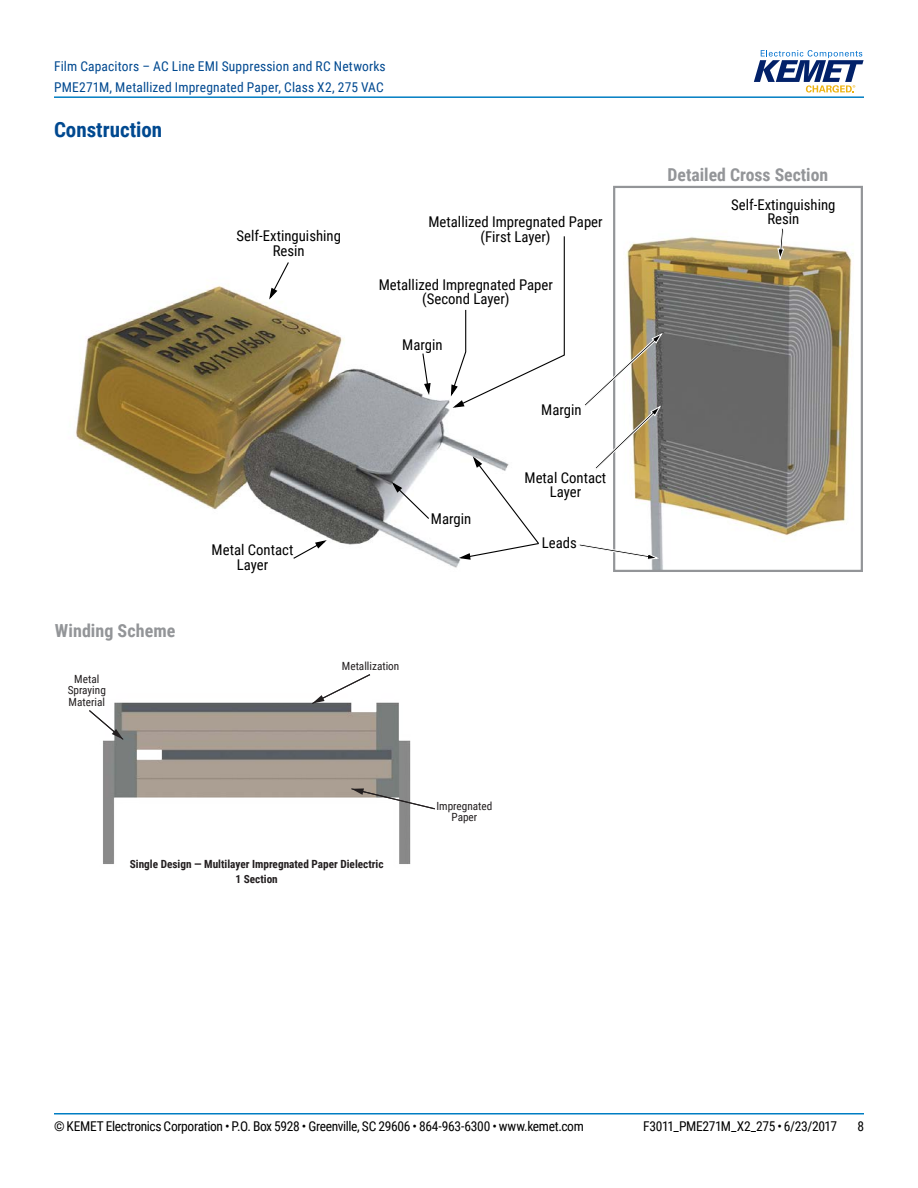
<style>
.page{position:relative;width:918px;height:1188px;background:#fff}
.page>*{position:absolute;margin:0;border:0;box-sizing:border-box;transform-origin:0 0}
.t1{font:700 21px "Roboto Condensed";color:#004990}
.t2{font:700 18px "Roboto Condensed";letter-spacing:.005em;color:#939598}
.t3{font:700 17.85px "Roboto Condensed";color:#939598}
.t4{font:14.85px/14.9px "Roboto Condensed";color:#000;text-align:center}
.t5{font:13.5px "Roboto Condensed";letter-spacing:-.025em;color:#000}
.t6{font:13.5px/21px "Roboto Condensed";letter-spacing:.015em;color:#004990}
.t7{font:700 11.25px/14.7px "Roboto Condensed";color:#231f20;text-align:center}
.t8{font:11.25px/11.2px "Roboto Condensed";color:#231f20;text-align:center}
</style>
<div class="page">
<hr style="left:54px;top:1113px;width:810px;height:2px;background:#007dc3">
<hr style="left:54px;top:96px;width:810px;height:2px;background:#007dc3">
<svg style="left:754px;top:50px;width:110px;height:43px"></svg>
<img style="left:76px;top:285px;width:410px;height:283px">
<img style="left:626px;top:237px;width:226px;height:332px">
<div style="left:613px;top:186px;width:250px;height:386px;border:2px solid #939598"></div>
<svg style="left:268px;top:262px;width:22px;height:40px"></svg>
<svg style="left:777px;top:228px;width:8px;height:33px"></svg>
<svg style="left:292px;top:539px;width:37px;height:21px"></svg>
<svg style="left:585px;top:332px;width:78px;height:138px"></svg>
<svg style="left:579px;top:543px;width:81px;height:17px"></svg>
<svg style="left:456px;top:454px;width:83px;height:107px"></svg>
<svg style="left:450px;top:236px;width:115px;height:173px"></svg>
<svg style="left:422px;top:352px;width:9px;height:46px"></svg>
<svg style="left:390px;top:480px;width:40px;height:40px"></svg>
<img style="left:103px;top:702px;width:308px;height:162px">
<svg style="left:89px;top:709px;width:34px;height:30px"></svg>
<svg style="left:312px;top:674px;width:59px;height:29px"></svg>
<svg style="left:351px;top:788px;width:84px;height:22px"></svg>
<p class="t6" style="left:54px;top:55px;width:333px">Film Capacitors – AC Line EMI Suppression and RC Networks<br>PME271M, Metallized Impregnated Paper, Class X2, 275 VAC</p>
<h1 class="t1" style="left:54px;top:115px;width:110px">Construction</h1>
<p class="t4" style="left:237px;top:228px;width:106px">Self-Extinguishing<br>Resin</p>
<p class="t4" style="left:429px;top:214px;width:176px">Metallized Impregnated Paper (First Layer)</p>
<p class="t4" style="left:379px;top:276px;width:176px">Metallized Impregnated Paper (Second Layer)</p>
<p class="t4" style="left:402px;top:337px;width:42px">Margin</p>
<p class="t2" style="left:55px;top:618px;width:122px">Winding Scheme</p>
<p class="t8" style="left:68px;top:673px;width:40px">Metal<br>Spraying<br>Material</p>
<p class="t4" style="left:212px;top:542px;width:83px">Metal Contact<br>Layer</p>
<p class="t4" style="left:431px;top:511px;width:42px">Margin</p>
<p class="t8" style="left:342px;top:660px;width:59px">Metallization</p>
<p class="t4" style="left:541px;top:401px;width:42px">Margin</p>
<p class="t4" style="left:525px;top:469px;width:83px">Metal Contact<br>Layer</p>
<p class="t4" style="left:542px;top:535px;width:37px">Leads</p>
<p class="t7" style="left:130px;top:857px;width:255px">Single Design — Multilayer Impregnated Paper Dielectric<br>1 Section</p>
<p class="t8" style="left:436px;top:800px;width:57px">Impregnated<br>Paper</p>
<p class="t3" style="left:668px;top:162px;width:162px">Detailed Cross Section</p>
<p class="t4" style="left:731px;top:196px;width:106px">Self-Extinguishing<br>Resin</p>
<p class="t5" style="left:54px;top:1116px;width:531px">© KEMET Electronics Corporation • P.O. Box 5928 • Greenville, SC 29606 • 864-963-6300 • www.kemet.com</p>
<p class="t5" style="left:643px;top:1116px;width:195px">F3011_PME271M_X2_275 • 6/23/2017</p>
<p class="t5" style="left:857px;top:1116px;width:8px">8</p>
</div>
